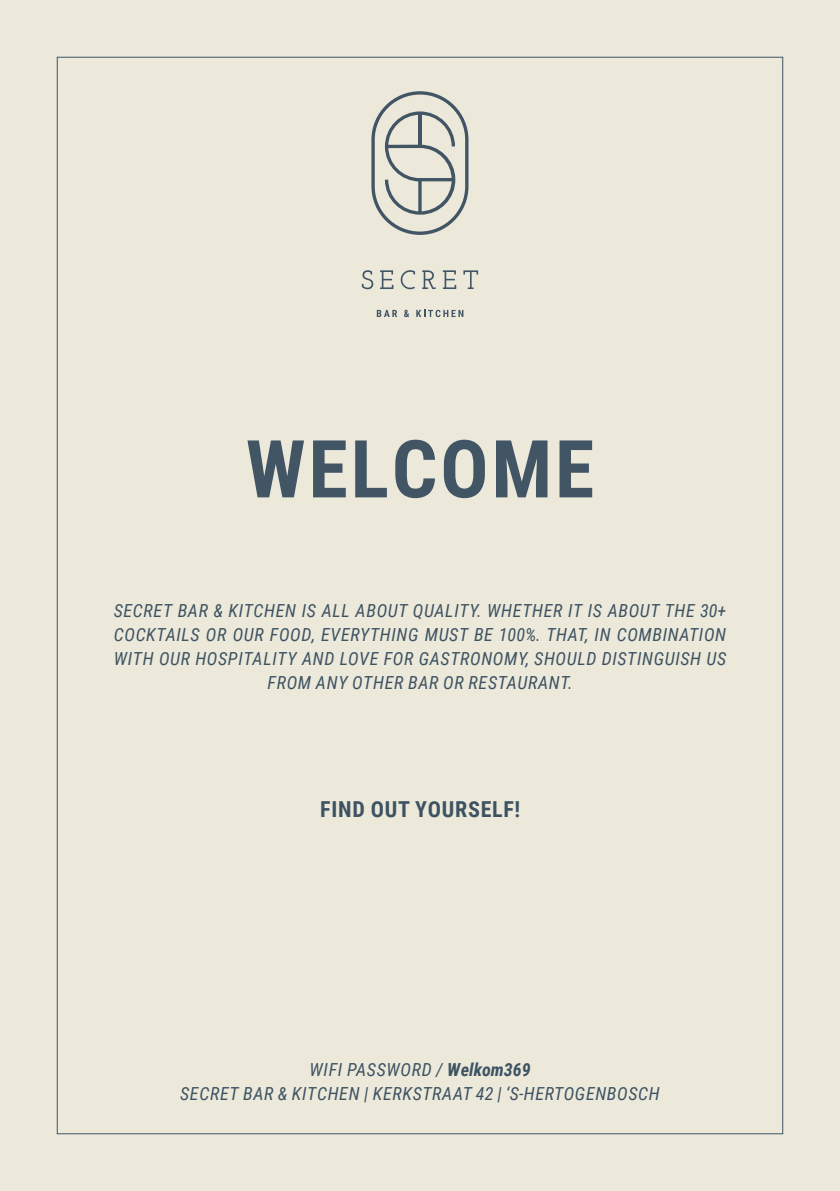
<style>
.page{position:relative;width:840px;height:1191px;background:#fff}
.page>*{position:absolute;margin:0;border:0;box-sizing:border-box;transform-origin:0 0}
.t1{font:700 80px "Roboto Condensed";letter-spacing:.035em;color:#425565}
.t2{font:700 22px "Roboto Condensed";letter-spacing:.035em;color:#3e5362}
.t3{font:italic 18px/24px "Roboto Condensed";letter-spacing:.035em;color:#3e5362;text-align:center}
.s1{font-weight:700}
</style>
<div class="page">
<div style="left:0;top:0;width:839px;height:1191px;background:#ece9db"></div>
<svg style="left:371px;top:91px;width:97px;height:144px"></svg>
<svg style="left:361px;top:270px;width:12px;height:19px"></svg>
<svg style="left:380px;top:270px;width:13px;height:19px"></svg>
<svg style="left:400px;top:270px;width:15px;height:19px"></svg>
<svg style="left:422px;top:270px;width:13px;height:19px"></svg>
<svg style="left:442px;top:270px;width:14px;height:19px"></svg>
<svg style="left:463px;top:270px;width:15px;height:19px"></svg>
<svg style="left:376px;top:310px;width:21px;height:7px"></svg>
<svg style="left:404px;top:310px;width:5px;height:7px"></svg>
<svg style="left:416px;top:309px;width:47px;height:8px"></svg>
<p class="t1" style="left:245px;top:413px;width:350px">WELCOME</p>
<p class="t3" style="left:114px;top:598px;width:613px">SECRET BAR &amp; KITCHEN IS ALL ABOUT QUALITY. WHETHER IT IS ABOUT THE 30+ COCKTAILS OR OUR FOOD, EVERYTHING MUST BE 100%. THAT, IN COMBINATION WITH OUR HOSPITALITY AND LOVE FOR GASTRONOMY, SHOULD DISTINGUISH US FROM ANY OTHER BAR OR RESTAURANT.</p>
<p class="t2" style="left:320px;top:794px;width:201px">FIND OUT YOURSELF!</p>
<p class="t3" style="left:309px;top:1057px;width:222px">WIFI PASSWORD / <span class="s1">Welkom369</span></p>
<p class="t3" style="left:180px;top:1081px;width:480px">SECRET BAR &amp; KITCHEN | KERKSTRAAT 42 | ‘S-HERTOGENBOSCH</p>
</div>
